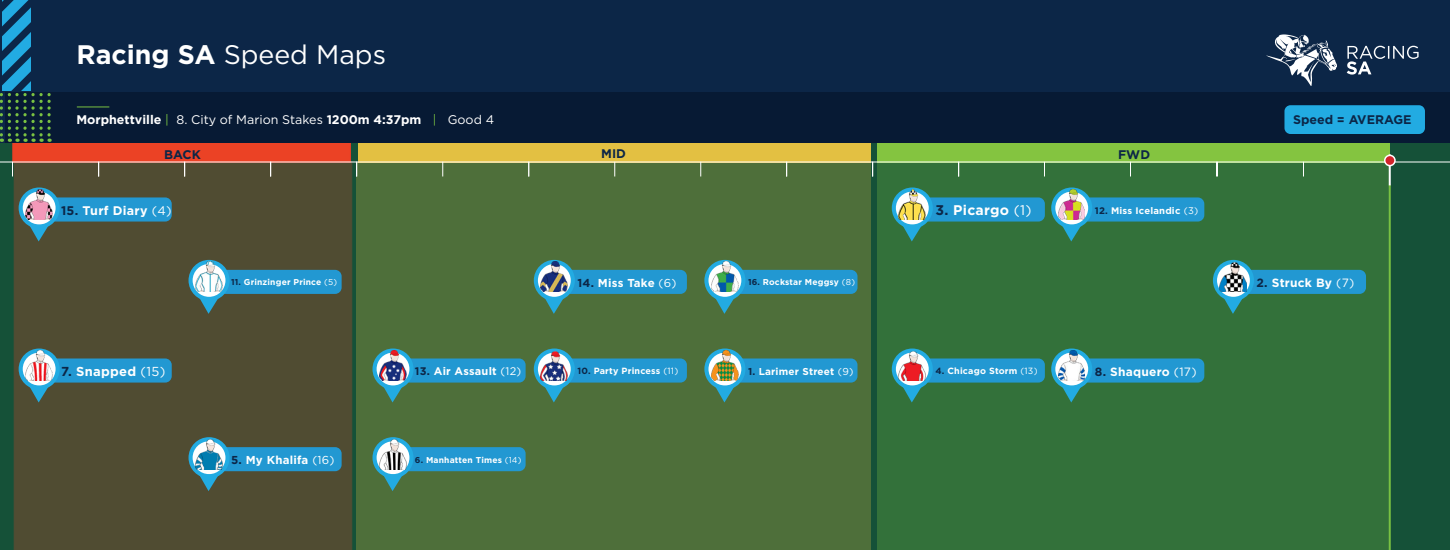
<style>
.page{position:relative;width:1450px;height:550px;background:#fff}
.page>*{position:absolute;margin:0;border:0;box-sizing:border-box;transform-origin:0 0}
.t1{font:26.8px "Gotham HTF";color:#fff}
.t2{font:700 14px "Gotham HTF";letter-spacing:.02em;color:#fff}
.t3{font:700 13px "Gotham HTF";letter-spacing:.02em;color:#fff}
.t4{font:700 12.5px "Gotham HTF";color:#fff}
.t5{font:700 12.5px "Gotham HTF";color:#0c2647}
.t6{font:700 12.5px "Gotham HTF";letter-spacing:.02em;color:#fff}
.t7{font:700 12px "Gotham HTF";letter-spacing:.02em;color:#fff}
.t8{font:700 11.5px "Gotham HTF";letter-spacing:.02em;color:#fff}
.t9{font:700 11px "Gotham HTF";letter-spacing:.02em;color:#fff}
.t10{font:700 10px "Gotham HTF";letter-spacing:.02em;color:#fff}
.t11{font:700 9.5px "Gotham HTF";letter-spacing:.02em;color:#fff}
.t12{font:700 9px "Gotham HTF";letter-spacing:.02em;color:#fff}
.t13{font:700 8.5px "Gotham HTF";letter-spacing:.02em;color:#fff}
.s1{font-weight:700}
.s2{font-weight:400;color:#79c142}
.s3{font-weight:400}
.s4{font-family:"Gotham";font-weight:400}
.s5{color:#0c2647}
</style>
<div class="page">
<div style="left:0;top:119px;width:1450px;height:431px;background:#155138"></div>
<div style="left:14px;top:163px;width:338px;height:387px;background:#504c32"></div>
<div style="left:13px;top:142px;width:338px;height:20px;background:#eb4225;border:1px solid #eb3e26"></div>
<div style="left:358px;top:142px;width:513px;height:20px;background:#e3c042"></div>
<div style="left:877px;top:142px;width:513px;height:20px;background:#84c440"></div>
<div style="left:356px;top:162px;width:515px;height:388px;background:#4e6f3a"></div>
<div style="left:877px;top:160px;width:513px;height:390px;background:#33713a"></div>
<div style="left:0;top:0;width:1450px;height:143px;background:#0c2647"></div>
<hr style="left:0;top:162px;width:1450px;height:1px;background:#fff">
<div style="left:6px;top:92px;width:1444px;height:51px;background:#071a34"></div>
<svg style="left:442px;top:162px;width:1px;height:14px"></svg>
<hr style="left:77px;top:106px;width:32px;height:1px;background:#79c142">
<svg style="left:1347px;top:46px;width:72px;height:29px"></svg>
<svg style="left:1266px;top:34px;width:71px;height:52px"></svg>
<svg style="left:528px;top:163px;width:1px;height:13px"></svg>
<svg style="left:614px;top:162px;width:1px;height:14px"></svg>
<svg style="left:700px;top:162px;width:1px;height:14px"></svg>
<svg style="left:786px;top:163px;width:1px;height:13px"></svg>
<svg style="left:872px;top:163px;width:1px;height:13px"></svg>
<svg style="left:958px;top:163px;width:1px;height:13px"></svg>
<svg style="left:1044px;top:163px;width:1px;height:13px"></svg>
<svg style="left:1130px;top:163px;width:1px;height:13px"></svg>
<svg style="left:1216px;top:163px;width:2px;height:13px"></svg>
<svg style="left:1303px;top:163px;width:1px;height:13px"></svg>
<svg style="left:0;top:0;width:51px;height:142px"></svg>
<hr style="left:1389px;top:185px;width:2px;height:365px;background:#79c142">
<hr style="left:1389px;top:154px;width:2px;height:31px;background:#fff">
<div style="left:1385px;top:155px;width:10px;height:11px;background:#d1232a;border-radius:50%"></div>
<div style="left:1384px;top:155px;width:12px;height:11px;border:2px solid #fff;border-radius:50%"></div>
<svg style="left:12px;top:163px;width:1px;height:13px"></svg>
<svg style="left:98px;top:163px;width:1px;height:13px"></svg>
<svg style="left:184px;top:163px;width:1px;height:13px"></svg>
<svg style="left:270px;top:163px;width:1px;height:13px"></svg>
<svg style="left:356px;top:163px;width:1px;height:13px"></svg>
<svg style="left:372px;top:437px;width:154px;height:54px"></svg>
<img style="left:379px;top:439px;width:27px;height:30px">
<svg style="left:19px;top:349px;width:153px;height:53px;background:#3f727d"></svg>
<img style="left:26px;top:350px;width:26px;height:31px">
<svg style="left:19px;top:188px;width:153px;height:53px;background:#3f727d"></svg>
<img style="left:26px;top:189px;width:26px;height:31px">
<svg style="left:372px;top:349px;width:154px;height:53px"></svg>
<img style="left:379px;top:350px;width:27px;height:31px">
<svg style="left:189px;top:437px;width:153px;height:54px;background:#3f717b"></svg>
<img style="left:195px;top:439px;width:27px;height:30px">
<svg style="left:189px;top:260px;width:153px;height:54px;background:#3f717b"></svg>
<img style="left:195px;top:261px;width:27px;height:31px">
<svg style="left:1051px;top:349px;width:153px;height:53px"></svg>
<img style="left:1058px;top:350px;width:27px;height:31px">
<svg style="left:1051px;top:188px;width:153px;height:53px"></svg>
<img style="left:1058px;top:189px;width:27px;height:31px">
<svg style="left:1213px;top:260px;width:153px;height:54px"></svg>
<img style="left:1220px;top:261px;width:27px;height:31px">
<svg style="left:892px;top:188px;width:153px;height:53px"></svg>
<img style="left:899px;top:189px;width:26px;height:31px">
<svg style="left:892px;top:349px;width:153px;height:53px"></svg>
<img style="left:899px;top:350px;width:26px;height:31px">
<svg style="left:534px;top:260px;width:153px;height:54px"></svg>
<img style="left:541px;top:261px;width:26px;height:31px">
<svg style="left:534px;top:349px;width:153px;height:53px"></svg>
<img style="left:541px;top:350px;width:26px;height:31px">
<svg style="left:704px;top:260px;width:154px;height:54px"></svg>
<img style="left:711px;top:261px;width:27px;height:31px">
<svg style="left:704px;top:349px;width:154px;height:53px"></svg>
<img style="left:711px;top:350px;width:27px;height:31px">
<div style="left:1284px;top:105px;width:141px;height:29px;background:#22abe2;border-radius:6px"></div>
<p class="t1" style="left:76px;top:39px;width:311px"><span class="s1">Racing SA</span> Speed Maps</p>
<p class="t4" style="left:76px;top:112px;width:419px">Morphettville <span class="s2">|</span> <span class="s3">8.</span> <span class="s4">City of Marion Stakes</span> 1200m 4:37pm <span class="s2">|</span> <span class="s4">Good 4</span></p>
<p class="t5" style="left:164px;top:147px;width:38px">BACK</p>
<p class="t5" style="left:601px;top:147px;width:26px">MID</p>
<p class="t5" style="left:1118px;top:147px;width:33px">FWD</p>
<p class="t6" style="left:61px;top:203px;width:112px"><span class="s5">15.</span> Turf Diary <span class="s4">(4)</span></p>
<p class="t3" style="left:61px;top:364px;width:106px"><span class="s5">7.</span> Snapped <span class="s4">(15)</span></p>
<p class="t13" style="left:231px;top:278px;width:108px"><span class="s5">11.</span> Grinzinger Prince <span class="s4">(5)</span></p>
<p class="t8" style="left:231px;top:453px;width:105px"><span class="s5">5.</span> My Khalifa <span class="s4">(16)</span></p>
<p class="t9" style="left:415px;top:365px;width:108px"><span class="s5">13.</span> Air Assault <span class="s4">(12)</span></p>
<p class="t13" style="left:415px;top:455px;width:108px"><span class="s5">6.</span> Manhatten Times <span class="s4">(14)</span></p>
<p class="t8" style="left:577px;top:276px;width:101px"><span class="s5">14.</span> Miss Take <span class="s4">(6)</span></p>
<p class="t12" style="left:577px;top:366px;width:102px"><span class="s5">10.</span> Party Princess <span class="s4">(11)</span></p>
<p class="t13" style="left:748px;top:278px;width:108px"><span class="s5">16.</span> Rockstar Meggsy <span class="s4">(8)</span></p>
<p class="t10" style="left:748px;top:365px;width:107px"><span class="s5">1.</span> Larimer Street <span class="s4">(9)</span></p>
<p class="t2" style="left:935px;top:202px;width:98px"><span class="s5">3.</span> Picargo <span class="s4">(1)</span></p>
<p class="t11" style="left:1095px;top:205px;width:105px"><span class="s5">12.</span> Miss Icelandic <span class="s4">(3)</span></p>
<p class="t12" style="left:935px;top:366px;width:104px"><span class="s5">4.</span> Chicago Storm <span class="s4">(13)</span></p>
<p class="t7" style="left:1095px;top:364px;width:103px"><span class="s5">8.</span> Shaquero <span class="s4">(17)</span></p>
<p class="t5" style="left:1293px;top:113px;width:120px">Speed = AVERAGE</p>
<p class="t7" style="left:1257px;top:276px;width:99px"><span class="s5">2.</span> Struck By <span class="s4">(7)</span></p>
</div>
